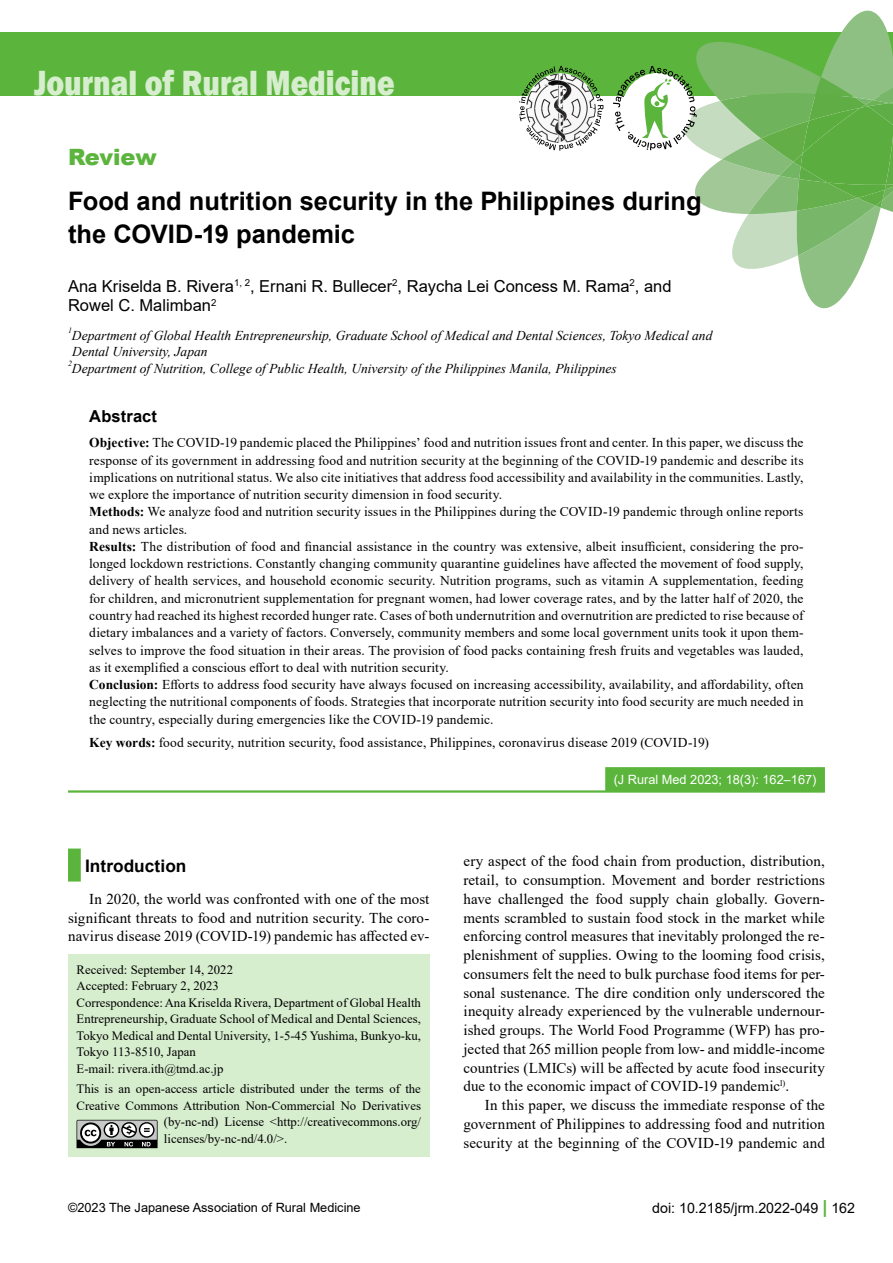
<style>
.page{position:relative;width:893px;height:1263px;background:#fff}
.page>*{position:absolute;margin:0;border:0;box-sizing:border-box;transform-origin:0 0}
.t1{font:800 36px "Franklin Gothic";color:#d6edce;scale:.83 1}
.t2{font:700 25.5px/33px "Arial";color:#000}
.t3{font:900 22.5px "Arial";color:#5bb53c}
.t4{font:700 17.25px "Arial";color:#000}
.t5{font:16.5px/19.5px "Arial";color:#000}
.t6{font:700 16.5px "Arial";letter-spacing:.01em;color:#000}
.t7{font:15px/18.8px "Times New Roman";letter-spacing:.005em;color:#000;text-align:justify}
.t8{font:14.25px "Arial";color:#000}
.t9{font:13.5px/17.2px "Times New Roman";letter-spacing:.01em;color:#000}
.t10{font:italic 13.5px/16.5px "Times New Roman";color:#000}
.t11{font:12.75px/16.5px "Times New Roman";color:#000}
.t12{font:12.75px "Arial";color:#000}
.t13{font:12.75px "Arial";color:#fff}
.t14{font:italic 7.8px "Times New Roman";color:#000}
.s1{font-weight:700}
.s2{font-weight:700;font-size:18px;color:#5bb53c}
</style>
<div class="page">
<div style="left:0;top:32px;width:893px;height:64px;background:#5bb53c"></div>
<svg style="left:613px;top:10px;width:280px;height:299px"></svg>
<svg style="left:519px;top:66px;width:84px;height:85px"></svg>
<hr style="left:68px;top:790px;width:757px;height:3px;background:#5bb53c">
<div style="left:605px;top:767px;width:220px;height:24px;background:#5bb53c"></div>
<div style="left:68px;top:848px;width:13px;height:33px;background:#5bb53c"></div>
<div style="left:68px;top:954px;width:361px;height:203px;background:#d6edce"></div>
<svg style="left:77px;top:1120px;width:81px;height:28px"></svg>
<h1 class="t1" style="left:34px;top:59px;width:436px">Journal of Rural Medicine</h1>
<h3 class="t3" style="left:68px;top:140px;width:90px">Review</h3>
<h2 class="t2" style="left:68px;top:184px;width:635px">Food and nutrition security in the Philippines during the COVID-19 pandemic</h2>
<p class="t5" style="left:68px;top:276px;width:605px">Ana Kriselda B. Rivera<sup>1,</sup> <sup>2</sup>, Ernani R. Bullecer<sup>2</sup>, Raycha Lei Concess M. Rama<sup>2</sup>, and<br>Rowel C. Malimban<sup>2</sup></p>
<p class="t14" style="left:68px;top:325px;width:5px">1</p>
<p class="t10" style="left:72px;top:327px;width:642px">Department of Global Health Entrepreneurship, Graduate School of Medical and Dental Sciences, Tokyo Medical and<br>Dental University, Japan</p>
<p class="t14" style="left:68px;top:358px;width:5px">2</p>
<p class="t10" style="left:72px;top:360px;width:546px">Department of Nutrition, College of Public Health, University of the Philippines Manila, Philippines</p>
<p class="t6" style="left:89px;top:404px;width:69px">Abstract</p>
<p class="t9" style="left:89px;top:434px;width:716px"><span class="s1">Objective:</span> The COVID-19 pandemic placed the Philippines’ food and nutrition issues front and center. In this paper, we discuss the response of its government in addressing food and nutrition security at the beginning of the COVID-19 pandemic and describe its implications on nutritional status. We also cite initiatives that address food accessibility and availability in the communities. Lastly, we explore the importance of nutrition security dimension in food security.<br><span class="s1">Methods:</span> We analyze food and nutrition security issues in the Philippines during the COVID-19 pandemic through online reports and news articles.<br><span class="s1">Results:</span> The distribution of food and financial assistance in the country was extensive, albeit insufficient, considering the pro&shy;longed lockdown restrictions. Constantly changing community quarantine guidelines have affected the movement of food supply, delivery of health services, and household economic security. Nutrition programs, such as vitamin A supplementation, feeding for children, and micronutrient supplementation for pregnant women, had lower coverage rates, and by the latter half of 2020, the country had reached its highest recorded hunger rate. Cases of both undernutrition and overnutrition are predicted to rise because of dietary imbalances and a variety of factors. Conversely, community members and some local government units took it upon them&shy;selves to improve the food situation in their areas. The provision of food packs containing fresh fruits and vegetables was lauded, as it exemplified a conscious effort to deal with nutrition security.<br><span class="s1">Conclusion:</span> Efforts to address food security have always focused on increasing accessibility, availability, and affordability, often neglecting the nutritional components of foods. Strategies that incorporate nutrition security into food security are much needed in the country, especially during emergencies like the COVID-19 pandemic.</p>
<p class="t9" style="left:89px;top:733px;width:621px"><span class="s1">Key words:</span> food security, nutrition security, food assistance, Philippines, coronavirus disease 2019 (COVID-19)</p>
<p class="t13" style="left:614px;top:771px;width:204px">(J Rural Med 2023; 18(3): 162–167)</p>
<p class="t4" style="left:85px;top:853px;width:103px">Introduction</p>
<p class="t7" style="left:68px;top:889px;width:363px;text-indent:21px">In 2020, the world was confronted with one of the most significant threats to food and nutrition security. The coro&shy;navirus disease 2019 (COVID-19) pandemic has affected ev-</p>
<p class="t11" style="left:77px;top:961px;width:346px">Received: September 14, 2022<br>Accepted: February 2, 2023<br>Correspondence: Ana Kriselda Rivera, Department of Global Health Entrepreneurship, Graduate School of Medical and Dental Sciences, Tokyo Medical and Dental University, 1-5-45 Yushima, Bunkyo-ku, Tokyo 113-8510, Japan<br>E-mail: rivera.ith@tmd.ac.jp</p>
<p class="t11" style="left:77px;top:1080px;width:346px">This is an open-access article distributed under the terms of the</p>
<p class="t11" style="left:77px;top:1097px;width:346px">Creative Commons Attribution Non-Commercial No Derivatives</p>
<p class="t11" style="left:164px;top:1113px;width:259px">(by-nc-nd) License &lt;http://creativecommons.org/</p>
<p class="t11" style="left:164px;top:1130px;width:125px">licenses/by-nc-nd/4.0/&gt;.</p>
<p class="t12" style="left:68px;top:1199px;width:294px">©2023 The Japanese Association of Rural Medicine</p>
<p class="t7" style="left:463px;top:851px;width:363px">ery aspect of the food chain from production, distribution, retail, to consumption. Movement and border restrictions have challenged the food supply chain globally. Govern&shy;ments scrambled to sustain food stock in the market while enforcing control measures that inevitably prolonged the re&shy;plenishment of supplies. Owing to the looming food crisis, consumers felt the need to bulk purchase food items for per&shy;sonal sustenance. The dire condition only underscored the inequity already experienced by the vulnerable undernour&shy;ished groups. The World Food Programme (WFP) has pro&shy;jected that 265 million people from low- and middle-income countries (LMICs) will be affected by acute food insecurity due to the economic impact of COVID-19 pandemic<sup>1)</sup>.</p>
<p class="t7" style="left:463px;top:1095px;width:363px;text-indent:21px">In this paper, we discuss the immediate response of the government of Philippines to addressing food and nutrition security at the beginning of the COVID-19 pandemic and</p>
<p class="t8" style="left:652px;top:1198px;width:204px">doi: 10.2185/jrm.2022-049 <span class="s2">|</span> 162</p>
</div>
